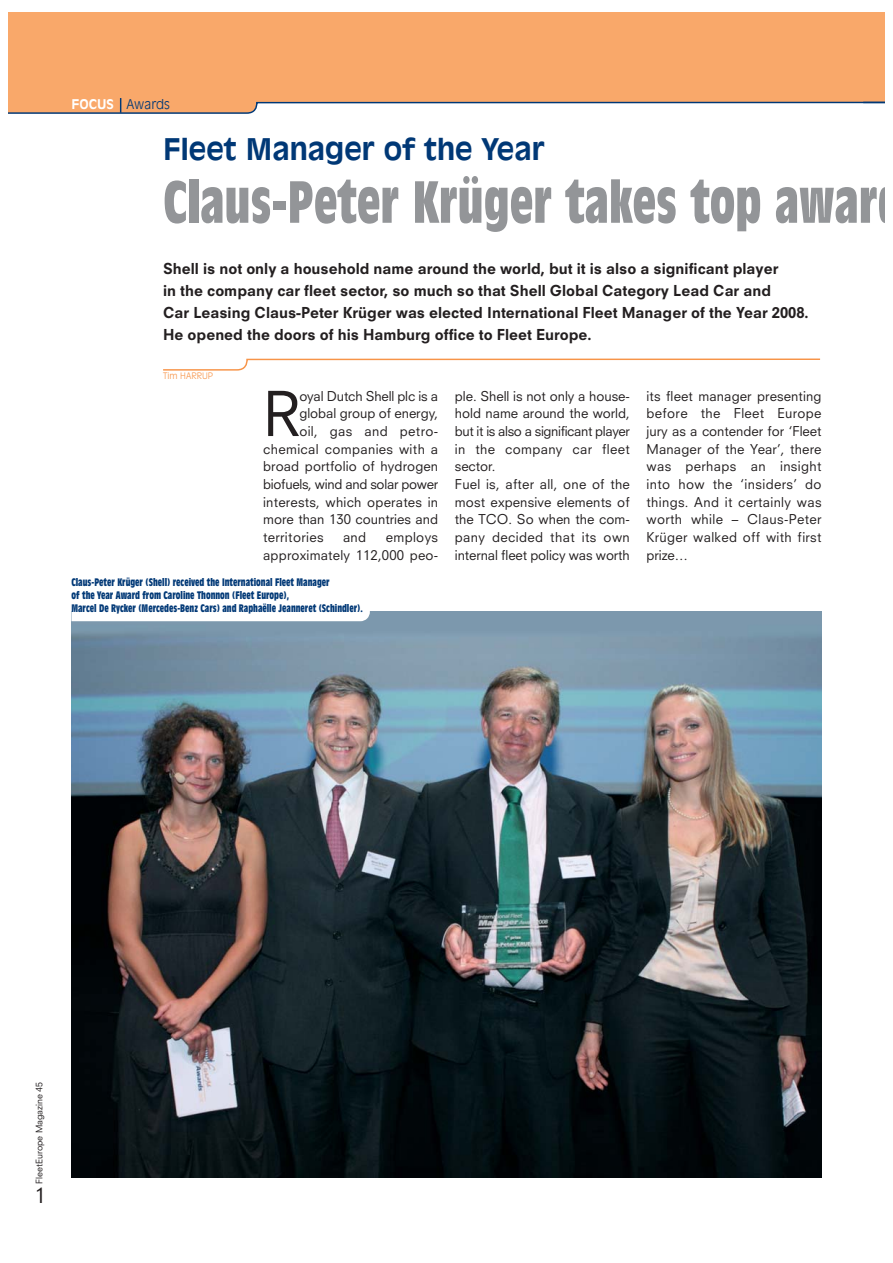
<style>
.page{position:relative;width:893px;height:1263px;background:#fff}
.page>*{position:absolute;margin:0;border:0;box-sizing:border-box;transform-origin:0 0}
.t1{font:60.15px "Neuzeit S";color:#231f20}
.t2{font:700 condensed 55.8px "Incised 901 BT";color:#939598}
.t3{font:700 29.4px "Incised 901 BT";color:#003876}
.t4{font:20.55px "Neuzeit S";color:#231f20}
.t5{font:800 14.7px/22px "Neuzeit S";color:#231f20}
.t6{font:13.2px/17.7px "Neuzeit S";letter-spacing:.01em;color:#231f20;text-align:right}
.t7{font:13.2px "Neuzeit S";letter-spacing:.03em;color:#231f20}
.t8{font:13.2px "Neuzeit S";letter-spacing:-.02em;color:#231f20}
.t9{font:13.2px "Neuzeit S";letter-spacing:-.01em;color:#231f20}
.t10{font:300 13.2px "Incised 901 BT";color:#003876}
.t11{font:700 condensed 10.35px/13.2px "Incised 901 BT";color:#003876}
.t12{font:8.85px "Neuzeit S";color:#231f20}
.t13{font:300 8.85px "Incised 901 BT";color:#f79448}
.s1{font-weight:700;color:#fff}
</style>
<div class="page">
<div style="left:9px;top:13px;width:875px;height:85px;background:#f9a86a"></div>
<svg style="left:9px;top:98px;width:875px;height:16px"></svg>
<svg style="left:163px;top:358px;width:658px;height:13px"></svg>
<img style="left:71px;top:612px;width:750px;height:565px">
<svg style="left:71px;top:611px;width:299px;height:10px"></svg>
<p class="t10" style="left:71px;top:99px;width:100px"><span class="s1">FOCUS</span> Awards</p>
<h3 class="t3" style="left:163px;top:138px;width:383px">Fleet Manager of the Year</h3>
<h2 class="t2" style="left:163px;top:179px;width:742px">Claus-Peter Krüger takes top award</h2>
<p class="t5" style="left:163px;top:259px;width:647px">Shell is not only a household name around the world, but it is also a significant player<br>in the company car fleet sector, so much so that Shell Global Category Lead Car and<br>Car Leasing Claus-Peter Krüger was elected International Fleet Manager of the Year 2008.<br>He opened the doors of his Hamburg office to Fleet Europe.</p>
<p class="t13" style="left:163px;top:372px;width:52px">Tim HARRUP</p>
<h1 class="t1" style="left:263px;top:391px;width:38px">R</h1>
<p class="t9" style="left:299px;top:391px;width:140px">oyal Dutch Shell plc is a</p>
<p class="t6" style="left:299px;top:406px;width:140px">global group of energy,</p>
<p class="t7" style="left:299px;top:426px;width:140px">oil, gas and petro -</p>
<p class="t7" style="left:263px;top:444px;width:177px">chemical companies with a</p>
<p class="t6" style="left:263px;top:459px;width:177px">broad portfolio of hydrogen</p>
<p class="t8" style="left:263px;top:479px;width:177px">biofuels, wind and solar power</p>
<p class="t6" style="left:263px;top:494px;width:177px">interests, which operates in</p>
<p class="t6" style="left:263px;top:512px;width:177px">more than 130 countries and</p>
<p class="t7" style="left:263px;top:532px;width:62px">territories</p>
<p class="t6" style="left:343px;top:529px;width:25px">and</p>
<p class="t6" style="left:263px;top:529px;width:177px">employs<br>approximately 112,000 peo-</p>
<p class="t11" style="left:71px;top:576px;width:293px">Claus-Peter Krüger (Shell) received the International Fleet Manager<br>of the Year Award from Caroline Thonnon (Fleet Europe),<br>Marcel De Rycker (Mercedes-Benz Cars) and Raphaëlle Jeanneret (Schindler).</p>
<p class="t6" style="left:455px;top:388px;width:177px;text-align:left">ple. Shell is not only a house&shy;hold name around the world, but it is also a significant player in the company car fleet sector.<br>Fuel is, after all, one of the most expensive elements of the TCO. So when the com&shy;pany decided that its own internal fleet policy was worth</p>
<p class="t6" style="left:646px;top:388px;width:177px;text-align:justify">its fleet manager presenting before the Fleet Europe jury as a contender for ‘Fleet Manager of the Year’, there was perhaps an insight into how the ‘insiders’ do things. And it certainly was worth while – Claus-Peter Krüger walked off with first prize…</p>
<p class="t12" style="left:36px;top:1184px;width:103px;rotate:-90deg">FleetEurope Magazine 45</p>
<h3 class="t4" style="left:34px;top:1188px;width:13px">1</h3>
</div>
